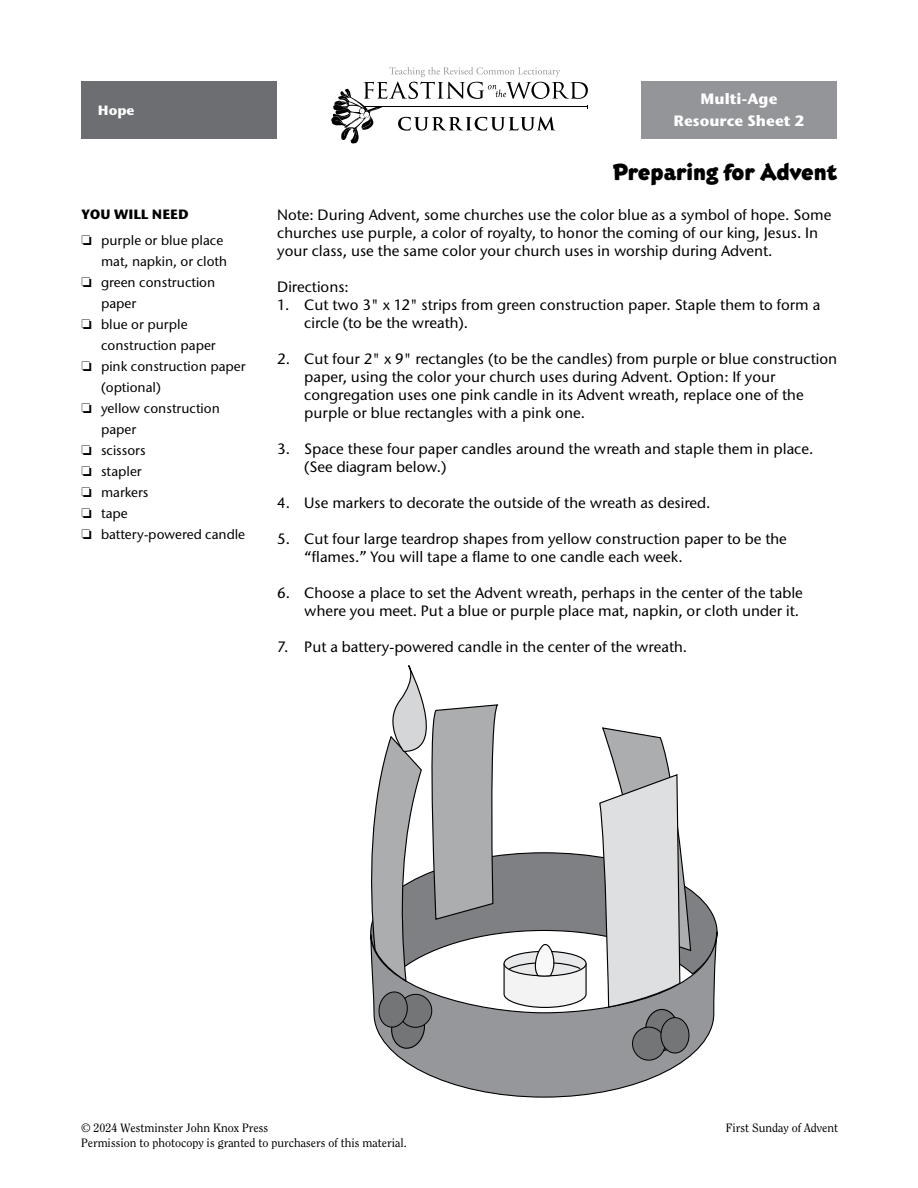
<style>
.page{position:relative;width:918px;height:1188px;background:#fff}
.page>*{position:absolute;margin:0;border:0;box-sizing:border-box;transform-origin:0 0}
.t1{font:24px "Eborg ITC Std";letter-spacing:-.005em;color:#000}
.t2{font:500 15px/18px "Stone Sans ITC Std";color:#000}
.t3{font:700 15px/22.5px "Stone Sans ITC Std";color:#fff;text-align:center}
.t4{font:500 13.5px/26.4px "Stone Sans ITC Std";color:#000}
.t5{font:700 13.5px "Stone Sans ITC Std";color:#fff}
.t6{font:12px "Clearface Std";color:#000}
.s1{font-weight:700}
</style>
<div class="page">
<div style="left:641px;top:81px;width:196px;height:57px;background:#939598"></div>
<svg style="left:331px;top:67px;width:257px;height:77px"></svg>
<div style="left:81px;top:81px;width:196px;height:57px;background:#6d6e71"></div>
<svg style="left:370px;top:666px;width:348px;height:432px"></svg>
<p class="t5" style="left:98px;top:101px;width:38px">Hope</p>
<p class="t4" style="left:82px;top:201px;width:143px"><span class="s1">YOU WILL NEED<br></span>❏ purple or blue place</p>
<p class="t4" style="left:101px;top:248px;width:128px">mat, napkin, or cloth</p>
<p class="t4" style="left:82px;top:269px;width:135px">❏ green construction</p>
<p class="t4" style="left:101px;top:290px;width:37px">paper</p>
<p class="t4" style="left:82px;top:311px;width:108px">❏ blue or purple</p>
<p class="t4" style="left:101px;top:332px;width:116px">construction paper</p>
<p class="t4" style="left:82px;top:353px;width:166px">❏ pink construction paper</p>
<p class="t4" style="left:101px;top:374px;width:61px">(optional)</p>
<p class="t4" style="left:82px;top:395px;width:140px">❏ yellow construction</p>
<p class="t4" style="left:101px;top:416px;width:37px">paper</p>
<p class="t4" style="left:82px;top:437px;width:66px">❏ scissors</p>
<p class="t4" style="left:82px;top:458px;width:62px">❏ stapler</p>
<p class="t4" style="left:82px;top:479px;width:69px">❏ markers</p>
<p class="t4" style="left:82px;top:500px;width:48px">❏ tape</p>
<p class="t4" style="left:82px;top:521px;width:165px">❏ battery-powered candle</p>
<p class="t3" style="left:674px;top:87px;width:133px">Multi-Age<br>Resource Sheet 2</p>
<h1 class="t1" style="left:613px;top:158px;width:225px">Preparing for Advent</h1>
<p class="t2" style="left:277px;top:205px;width:556px">Note: During Advent, some churches use the color blue as a symbol of hope. Some churches use purple, a color of royalty, to honor the coming of our king, Jesus. In your class, use the same color your church uses in worship during Advent.</p>
<p class="t2" style="left:277px;top:277px;width:73px">Directions:</p>
<p class="t2" style="left:304px;top:295px;width:517px;text-indent:-27px">1. Cut two 3" x 12" strips from green construction paper. Staple them to form a circle (to be the wreath).</p>
<p class="t2" style="left:304px;top:349px;width:534px;text-indent:-27px">2. Cut four 2" x 9" rectangles (to be the candles) from purple or blue construction paper, using the color your church uses during Advent. Option: If your congregation uses one pink candle in its Advent wreath, replace one of the purple or blue rectangles with a pink one.</p>
<p class="t2" style="left:304px;top:439px;width:511px;text-indent:-27px">3. Space these four paper candles around the wreath and staple them in place. (See diagram below.)</p>
<p class="t2" style="left:277px;top:493px;width:435px">4. Use markers to decorate the outside of the wreath as desired.</p>
<p class="t2" style="left:304px;top:529px;width:484px;text-indent:-27px">5. Cut four large teardrop shapes from yellow construction paper to be the “flames.” You will tape a flame to one candle each week.</p>
<p class="t2" style="left:277px;top:583px;width:527px;text-align:right">6. Choose a place to set the Advent wreath, perhaps in the center of the table where you meet. Put a blue or purple place mat, napkin, or cloth under it.</p>
<p class="t2" style="left:277px;top:637px;width:411px">7. Put a battery-powered candle in the center of the wreath.</p>
<p class="t6" style="left:81px;top:1121px;width:189px">© 2024 Westminster John Knox Press</p>
<p class="t6" style="left:726px;top:1121px;width:114px">First Sunday of Advent</p>
<p class="t6" style="left:81px;top:1135px;width:327px">Permission to photocopy is granted to purchasers of this material.</p>
</div>
